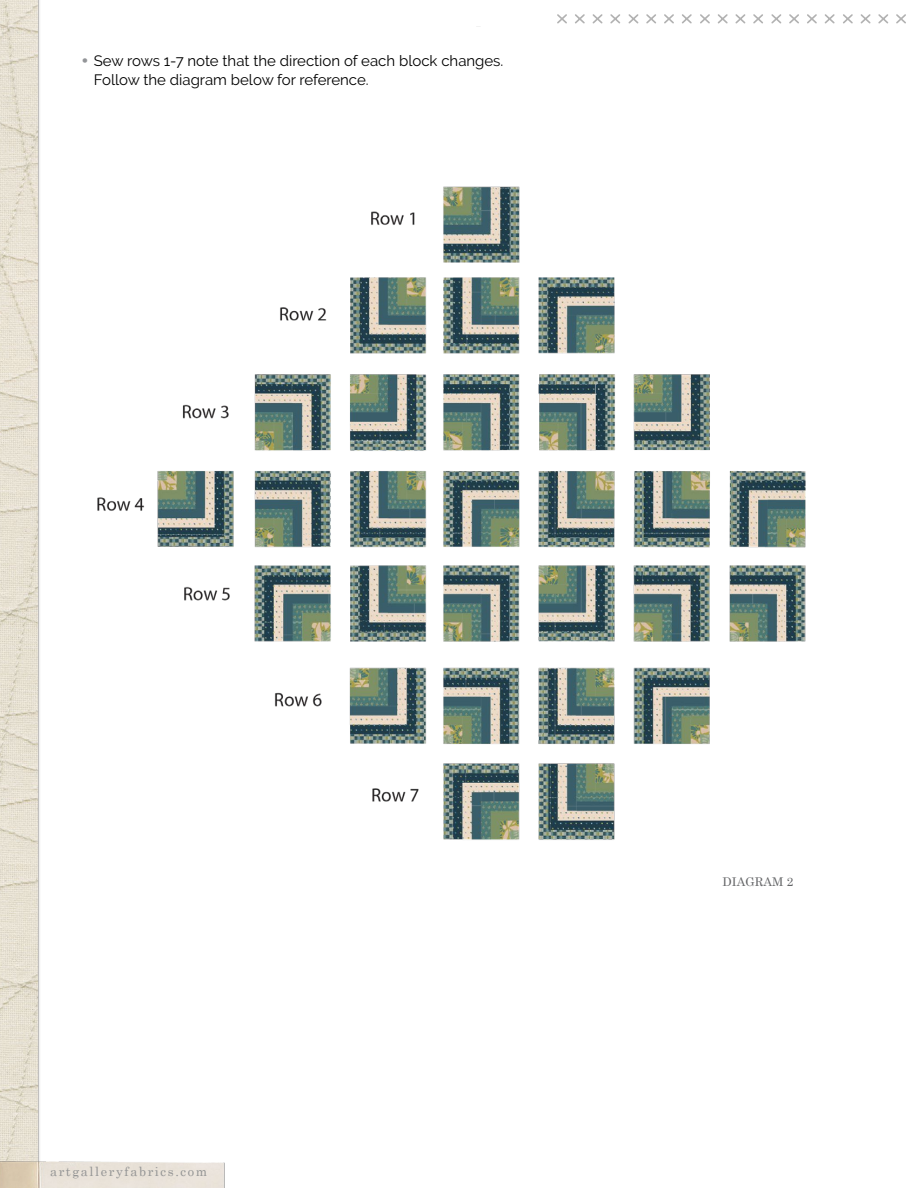
<style>
.page{position:relative;width:918px;height:1188px;background:#fff}
.page>*{position:absolute;margin:0;border:0;box-sizing:border-box;transform-origin:0 0}
.t1{font:15px/18.9px "Raleway";color:#000}
.t2{font:12.75px "Century Schoolbook";letter-spacing:.125em;color:#939494}
.t3{font:12px "Century Schoolbook";color:#636466}
.s1{font-family:"Century Gothic";color:#939598}
</style>
<div class="page">
<img style="left:0;top:0;width:40px;height:1154px">
<img style="left:0;top:1154px;width:225px;height:34px">
<svg style="left:557px;top:14px;width:349px;height:10px"></svg>
<img style="left:97px;top:171px;width:709px;height:685px">
<p class="t1" style="left:94px;top:51px;width:411px;text-indent:-14px"><span class="s1">•</span> Sew rows 1-7 note that the direction of each block changes.<br>Follow the diagram below for reference.</p>
<p class="t2" style="left:50px;top:1161px;width:159px">artgalleryfabrics.com</p>
<p class="t3" style="left:723px;top:871px;width:72px">DIAGRAM 2</p>
</div>
